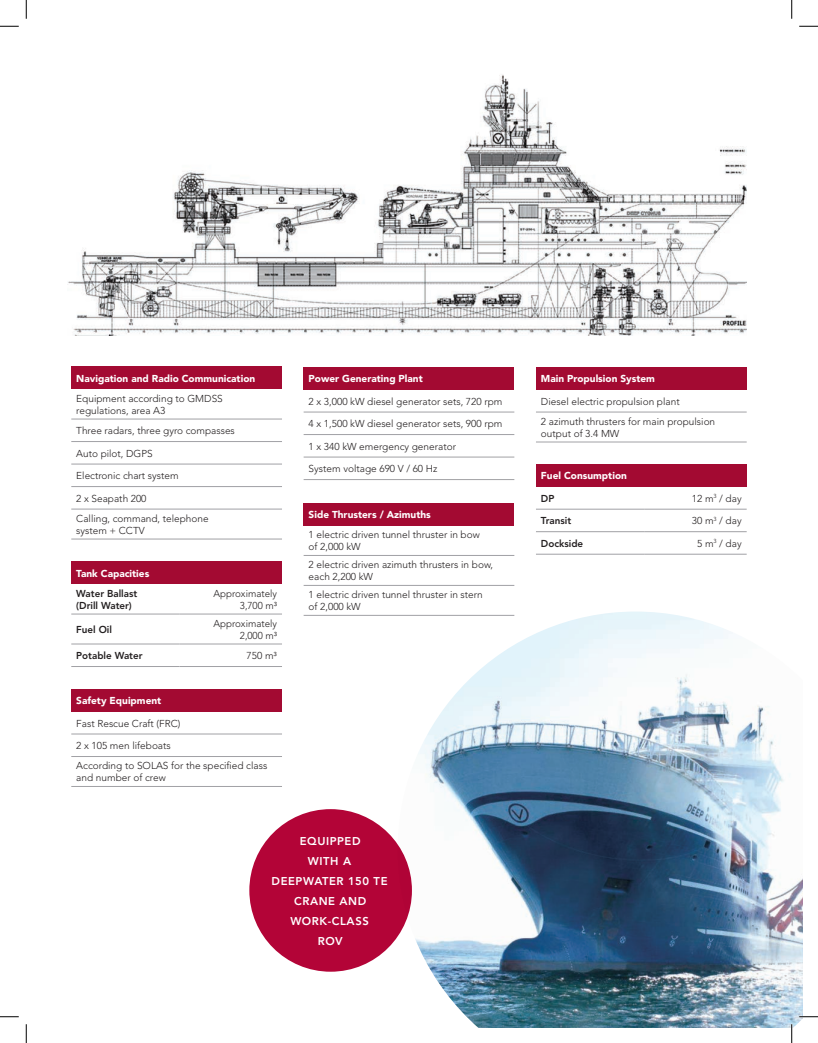
<style>
.page{position:relative;width:818px;height:1043px;background:#fff}
.page>*{position:absolute;margin:0;border:0;box-sizing:border-box;transform-origin:0 0}
.t1{font:800 11.25px/20px "Avenir";letter-spacing:.05em;color:#fff;text-align:center}
.t2{font:300 10px/12px "Avenir";color:#231f20}
.t3{font:900 10px "Avenir";color:#fff}
.t4{font:800 10px/12px "Avenir";color:#231f20}
</style>
<div class="page">
<img style="left:398px;top:611px;width:404px;height:416px">
<div style="left:249px;top:809px;width:163px;height:162px;background:#b30437;border-radius:50%"></div>
<div style="left:71px;top:366px;width:211px;height:23px;background:#a30a32"></div>
<hr style="left:71px;top:419px;width:211px;height:1px;background:#a1a1a5">
<hr style="left:71px;top:441px;width:211px;height:1px;background:#a1a1a5">
<hr style="left:71px;top:464px;width:211px;height:1px;background:#a1a1a5">
<hr style="left:71px;top:486px;width:211px;height:1px;background:#a1a1a5">
<hr style="left:71px;top:509px;width:211px;height:1px;background:#a1a1a5">
<hr style="left:71px;top:539px;width:211px;height:1px;background:#a1a1a5">
<div style="left:71px;top:561px;width:211px;height:23px;background:#a30a32"></div>
<hr style="left:71px;top:614px;width:108px;height:1px;background:#a1a1a5">
<hr style="left:179px;top:614px;width:103px;height:1px;background:#a1a1a5">
<hr style="left:71px;top:643px;width:108px;height:1px;background:#a1a1a5">
<hr style="left:179px;top:643px;width:103px;height:1px;background:#a1a1a5">
<hr style="left:71px;top:666px;width:108px;height:1px;background:#a1a1a5">
<hr style="left:179px;top:666px;width:103px;height:1px;background:#a1a1a5">
<img style="left:68px;top:74px;width:678px;height:261px">
<div style="left:71px;top:689px;width:211px;height:22px;background:#a30a32"></div>
<hr style="left:71px;top:733px;width:211px;height:1px;background:#a1a1a5">
<hr style="left:71px;top:756px;width:211px;height:1px;background:#a1a1a5">
<hr style="left:71px;top:786px;width:211px;height:1px;background:#a1a1a5">
<div style="left:303px;top:367px;width:211px;height:22px;background:#a30a32"></div>
<hr style="left:303px;top:412px;width:211px;height:1px;background:#a1a1a5">
<hr style="left:303px;top:434px;width:211px;height:1px;background:#a1a1a5">
<hr style="left:303px;top:457px;width:211px;height:1px;background:#a1a1a5">
<hr style="left:303px;top:479px;width:211px;height:1px;background:#a1a1a5">
<div style="left:303px;top:503px;width:211px;height:22px;background:#a30a32"></div>
<hr style="left:303px;top:555px;width:211px;height:1px;background:#a1a1a5">
<hr style="left:303px;top:585px;width:211px;height:1px;background:#a1a1a5">
<hr style="left:303px;top:615px;width:211px;height:1px;background:#a1a1a5">
<div style="left:536px;top:367px;width:210px;height:22px;background:#a30a32"></div>
<hr style="left:536px;top:412px;width:210px;height:1px;background:#a1a1a5">
<hr style="left:536px;top:442px;width:210px;height:1px;background:#a1a1a5">
<div style="left:536px;top:464px;width:210px;height:22px;background:#a30a32"></div>
<hr style="left:536px;top:509px;width:108px;height:1px;background:#a1a1a5">
<hr style="left:644px;top:509px;width:102px;height:1px;background:#a1a1a5">
<hr style="left:536px;top:531px;width:108px;height:1px;background:#a1a1a5">
<hr style="left:644px;top:531px;width:102px;height:1px;background:#a1a1a5">
<hr style="left:536px;top:554px;width:108px;height:1px;background:#a1a1a5">
<hr style="left:644px;top:554px;width:102px;height:1px;background:#a1a1a5">
<svg style="left:0;top:25px;width:19px;height:2px"></svg>
<svg style="left:799px;top:25px;width:19px;height:2px"></svg>
<svg style="left:0;top:1016px;width:19px;height:1px"></svg>
<svg style="left:799px;top:1015px;width:19px;height:2px"></svg>
<svg style="left:25px;top:0;width:2px;height:19px"></svg>
<svg style="left:25px;top:1024px;width:2px;height:18px"></svg>
<svg style="left:791px;top:0;width:1px;height:19px"></svg>
<svg style="left:790px;top:1024px;width:2px;height:18px"></svg>
<p class="t3" style="left:76px;top:372px;width:180px">Navigation and Radio Communication</p>
<p class="t2" style="left:76px;top:392px;width:148px">Equipment according to GMDSS regulations, area A3</p>
<p class="t2" style="left:76px;top:424px;width:160px">Three radars, three gyro compasses</p>
<p class="t2" style="left:76px;top:447px;width:78px">Auto pilot, DGPS</p>
<p class="t2" style="left:76px;top:469px;width:104px">Electronic chart system</p>
<p class="t2" style="left:76px;top:492px;width:72px">2 x Seapath 200</p>
<p class="t2" style="left:76px;top:512px;width:134px">Calling, command, telephone system + CCTV</p>
<p class="t3" style="left:76px;top:567px;width:74px">Tank Capacities</p>
<p class="t4" style="left:76px;top:587px;width:62px">Water Ballast (Drill Water)</p>
<p class="t2" style="left:213px;top:587px;width:65px;text-align:right">Approximately<br>3,700 m³</p>
<p class="t4" style="left:76px;top:623px;width:37px">Fuel Oil</p>
<p class="t2" style="left:213px;top:617px;width:65px;text-align:right">Approximately<br>2,000 m³</p>
<p class="t4" style="left:76px;top:649px;width:68px">Potable Water</p>
<p class="t2" style="left:247px;top:649px;width:32px">750 m³</p>
<p class="t3" style="left:76px;top:694px;width:86px">Safety Equipment</p>
<p class="t2" style="left:76px;top:717px;width:106px">Fast Rescue Craft (FRC)</p>
<p class="t2" style="left:76px;top:739px;width:96px">2 x 105 men lifeboats</p>
<p class="t2" style="left:76px;top:759px;width:192px">According to SOLAS for the specified class and number of crew</p>
<p class="t3" style="left:308px;top:372px;width:116px">Power Generating Plant</p>
<p class="t2" style="left:308px;top:395px;width:195px">2 x 3,000 kW diesel generator sets, 720 rpm</p>
<p class="t2" style="left:308px;top:417px;width:195px">4 x 1,500 kW diesel generator sets, 900 rpm</p>
<p class="t2" style="left:308px;top:440px;width:149px">1 x 340 kW emergency generator</p>
<p class="t2" style="left:308px;top:462px;width:130px">System voltage 690 V / 60 Hz</p>
<p class="t3" style="left:308px;top:508px;width:124px">Side Thrusters / Azimuths</p>
<p class="t2" style="left:308px;top:529px;width:173px">1 electric driven tunnel thruster in bow of 2,000 kW</p>
<p class="t2" style="left:308px;top:559px;width:186px">2 electric driven azimuth thrusters in bow, each 2,200 kW</p>
<p class="t2" style="left:308px;top:588px;width:176px">1 electric driven tunnel thruster in stern of 2,000 kW</p>
<p class="t1" style="left:271px;top:830px;width:117px">EQUIPPED<br>WITH A<br>DEEPWATER 150 TE<br>CRANE AND<br>WORK-CLASS<br>ROV</p>
<p class="t3" style="left:541px;top:372px;width:115px">Main Propulsion System</p>
<p class="t2" style="left:541px;top:395px;width:140px">Diesel electric propulsion plant</p>
<p class="t2" style="left:541px;top:415px;width:176px">2 azimuth thrusters for main propulsion output of 3.4 MW</p>
<p class="t3" style="left:541px;top:469px;width:87px">Fuel Consumption</p>
<p class="t4" style="left:541px;top:492px;width:15px">DP</p>
<p class="t2" style="left:691px;top:492px;width:51px">12 m<sup>3</sup> / day</p>
<p class="t4" style="left:541px;top:514px;width:32px">Transit</p>
<p class="t2" style="left:691px;top:515px;width:51px">30 m<sup>3</sup> / day</p>
<p class="t4" style="left:541px;top:537px;width:44px">Dockside</p>
<p class="t2" style="left:697px;top:537px;width:46px">5 m<sup>3</sup> / day</p>
</div>
